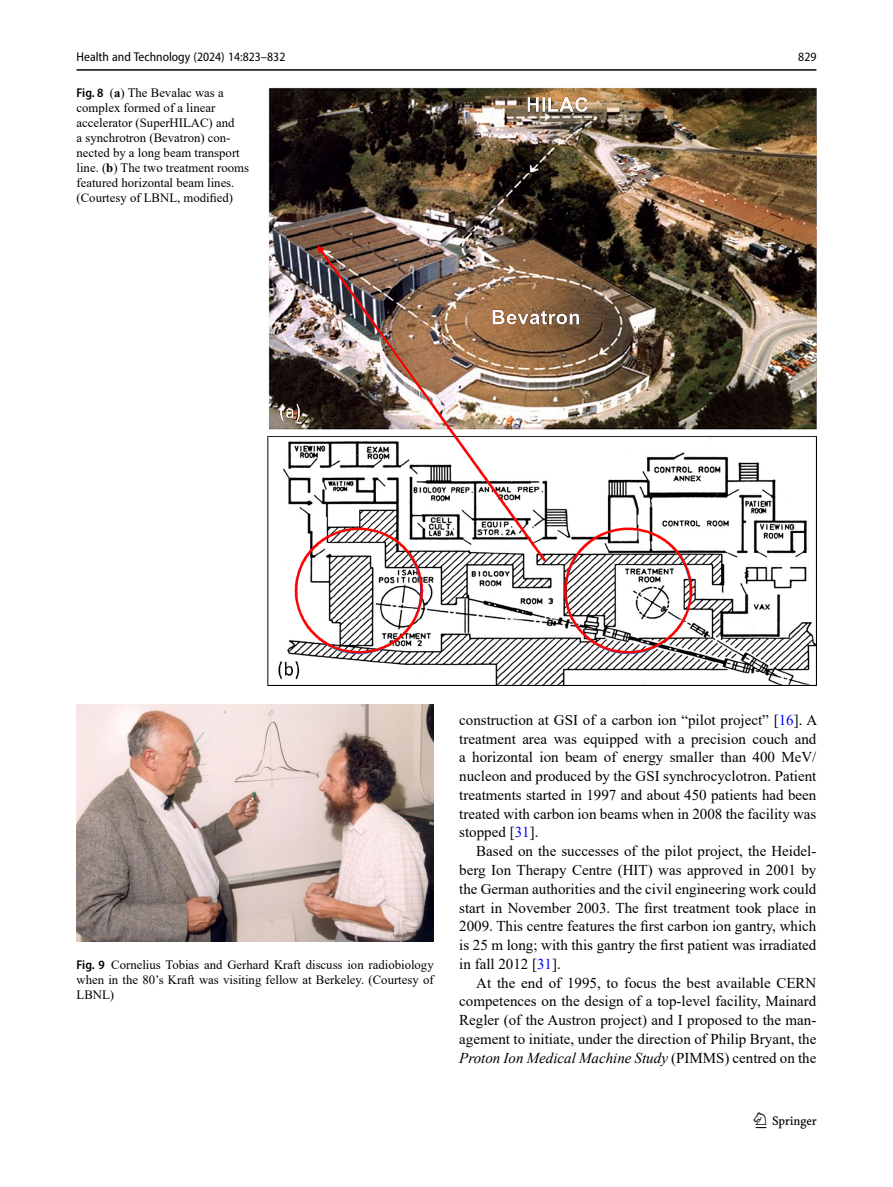
<style>
.page{position:relative;width:893px;height:1187px;background:#fff}
.page>*{position:absolute;margin:0;border:0;box-sizing:border-box;transform-origin:0 0}
.t1{font:22.5px "Springnew";color:#000}
.Body_Text_Indent{font:15px/18.8px "Times New Roman";color:#000;text-align:justify}
.Figure_Caption_Side{font:12.75px/15px "Times New Roman";color:#000}
.Figure_Caption{font:12.75px/15px "Times New Roman";color:#000;text-align:justify}
.t2{font:semi-condensed 12.75px "Myriad Pro";color:#000}
.s1{font-family:"Myriad Pro";font-weight:600;font-stretch:semi-condensed}
.s2{font-weight:700}
.s3{color:#00f}
.s4{font-style:italic}
</style>
<div class="page">
<hr style="left:77px;top:69px;width:739px;height:2px;background:#000">
<img style="left:77px;top:704px;width:357px;height:237px">
<img style="left:268px;top:87px;width:548px;height:598px">
<p class="t2" style="left:77px;top:49px;width:210px">Health and Technology (2024) 14:823–832</p>
<p class="Figure_Caption_Side" style="left:77px;top:84px;width:174px"><span class="s1">Fig. 8</span> (<span class="s2">a</span>) The Bevalac was a complex formed of a linear accelerator (SuperHILAC) and<br>a synchrotron (Bevatron) con&shy;nected by a long beam transport line. (<span class="s2">b</span>) The two treatment rooms featured horizontal beam lines. (Courtesy of LBNL, modified)</p>
<p class="t2" style="left:798px;top:49px;width:20px">829</p>
<p class="Figure_Caption" style="left:77px;top:956px;width:359px"><span class="s1">Fig. 9</span> Cornelius Tobias and Gerhard Kraft discuss ion radiobiology when in the 80’s Kraft was visiting fellow at Berkeley. (Courtesy of LBNL)</p>
<p class="Body_Text_Indent" style="left:459px;top:710px;width:359px">construction at GSI of a carbon ion “pilot project” [<span class="s3">16</span>]. A treatment area was equipped with a precision couch and a horizontal ion beam of energy smaller than 400 MeV/ nucleon and produced by the GSI synchrocyclotron. Patient treatments started in 1997 and about 450 patients had been treated with carbon ion beams when in 2008 the facility was stopped [<span class="s3">31</span>].</p>
<p class="Body_Text_Indent" style="left:459px;top:841px;width:359px;text-indent:17px">Based on the successes of the pilot project, the Heidel&shy;berg Ion Therapy Centre (HIT) was approved in 2001 by the German authorities and the civil engineering work could start in November 2003. The first treatment took place in 2009. This centre features the first carbon ion gantry, which is 25 m long; with this gantry the first patient was irradiated in fall 2012 [<span class="s3">31</span>].</p>
<p class="Body_Text_Indent" style="left:459px;top:972px;width:359px;text-indent:17px">At the end of 1995, to focus the best available CERN competences on the design of a top-level facility, Mainard Regler (of the Austron project) and I proposed to the man&shy;agement to initiate, under the direction of Philip Bryant, the <span class="s4">Proton Ion Medical Machine Study</span> (PIMMS) centred on the</p>
<h1 class="t1" style="left:756px;top:1107px;width:63px">1 3</h1>
</div>
